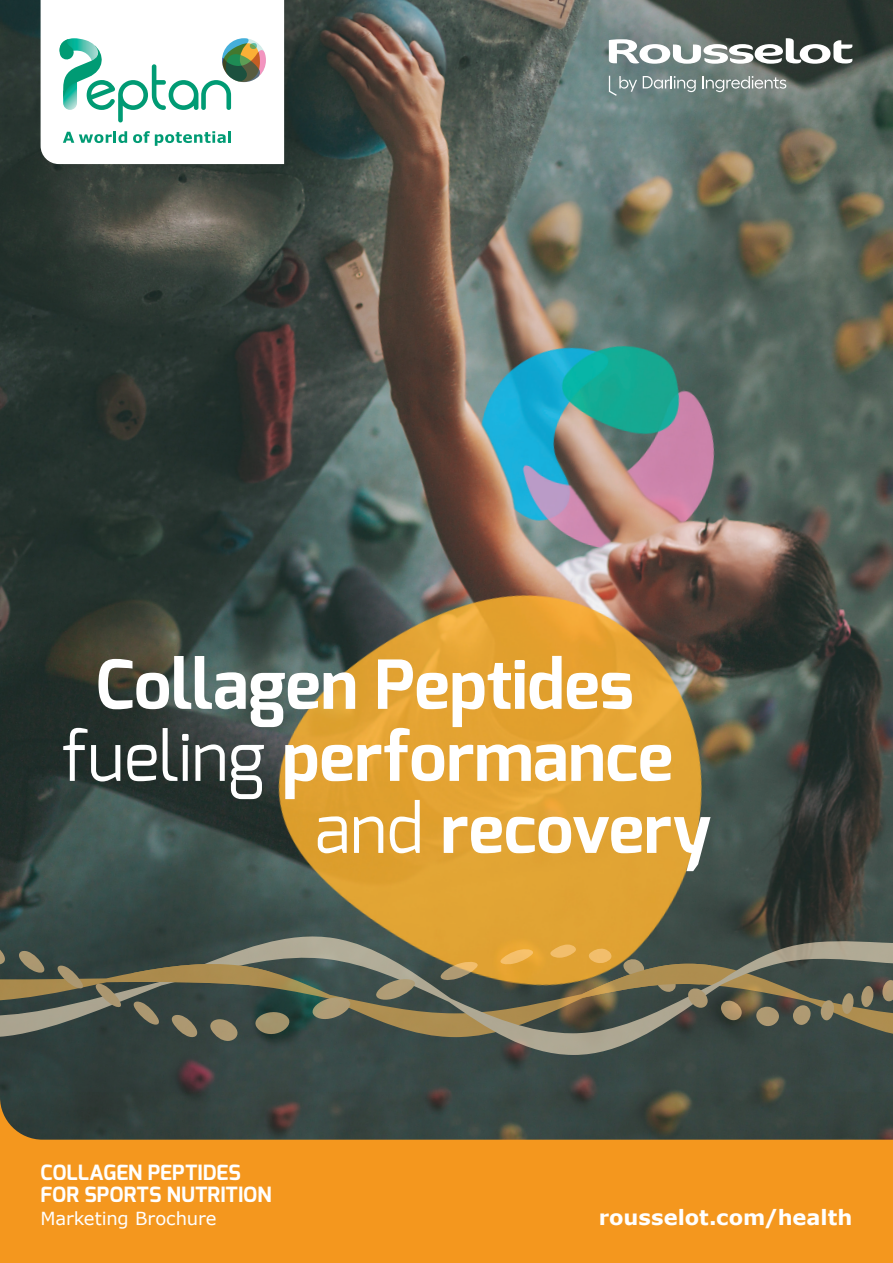
<style>
.page{position:relative;width:893px;height:1263px;background:#fff}
.page>*{position:absolute;margin:0;border:0;box-sizing:border-box;transform-origin:0 0}
.t1{font:700 67.5px "Exo";letter-spacing:-.005em;color:#fff}
.t2{font:700 21px/22.5px "Exo";letter-spacing:.005em;color:#fff}
.t3{font:700 21px "Verdana";color:#fff}
.t4{font:18px "Verdana";letter-spacing:-.005em;color:#fff}
.s1{font-weight:400}
</style>
<div class="page">
<div style="left:0;top:1093px;width:893px;height:170px;background:#f4971e"></div>
<img style="left:0;top:0;width:893px;height:1140px">
<svg style="left:0;top:930px;width:893px;height:125px;background:#61624e"></svg>
<svg style="left:0;top:943px;width:5px;height:22px"></svg>
<svg style="left:499px;top:948px;width:36px;height:17px"></svg>
<svg style="left:311px;top:996px;width:40px;height:25px"></svg>
<svg style="left:376px;top:977px;width:39px;height:24px"></svg>
<svg style="left:440px;top:960px;width:39px;height:21px"></svg>
<svg style="left:17px;top:949px;width:29px;height:25px"></svg>
<svg style="left:55px;top:964px;width:30px;height:26px"></svg>
<svg style="left:842px;top:992px;width:12px;height:23px"></svg>
<svg style="left:756px;top:1006px;width:23px;height:20px"></svg>
<svg style="left:793px;top:1005px;width:18px;height:20px"></svg>
<svg style="left:821px;top:999px;width:13px;height:22px"></svg>
<svg style="left:882px;top:979px;width:11px;height:23px"></svg>
<svg style="left:861px;top:985px;width:12px;height:23px"></svg>
<svg style="left:720px;top:999px;width:22px;height:22px"></svg>
<svg style="left:94px;top:961px;width:197px;height:80px;background:#5a5c4a"></svg>
<svg style="left:548px;top:944px;width:163px;height:65px;background:#8d7848"></svg>
<svg style="left:41px;top:0;width:243px;height:164px"></svg>
<svg style="left:609px;top:76px;width:28px;height:20px"></svg>
<svg style="left:643px;top:76px;width:53px;height:16px"></svg>
<svg style="left:702px;top:76px;width:84px;height:16px"></svg>
<svg style="left:609px;top:38px;width:243px;height:26px"></svg>
<p class="t1" style="left:96px;top:641px;width:540px">Collagen Peptides</p>
<p class="t1" style="left:62px;top:713px;width:613px"><span class="s1">fueling</span> performance</p>
<p class="t1" style="left:315px;top:785px;width:398px"><span class="s1">and</span> recovery</p>
<p class="t2" style="left:41px;top:1161px;width:233px">COLLAGEN PEPTIDES<br>FOR SPORTS NUTRITION</p>
<p class="t4" style="left:41px;top:1206px;width:178px">Marketing Brochure</p>
<p class="t3" style="left:599px;top:1203px;width:255px">rousselot.com/health</p>
</div>
